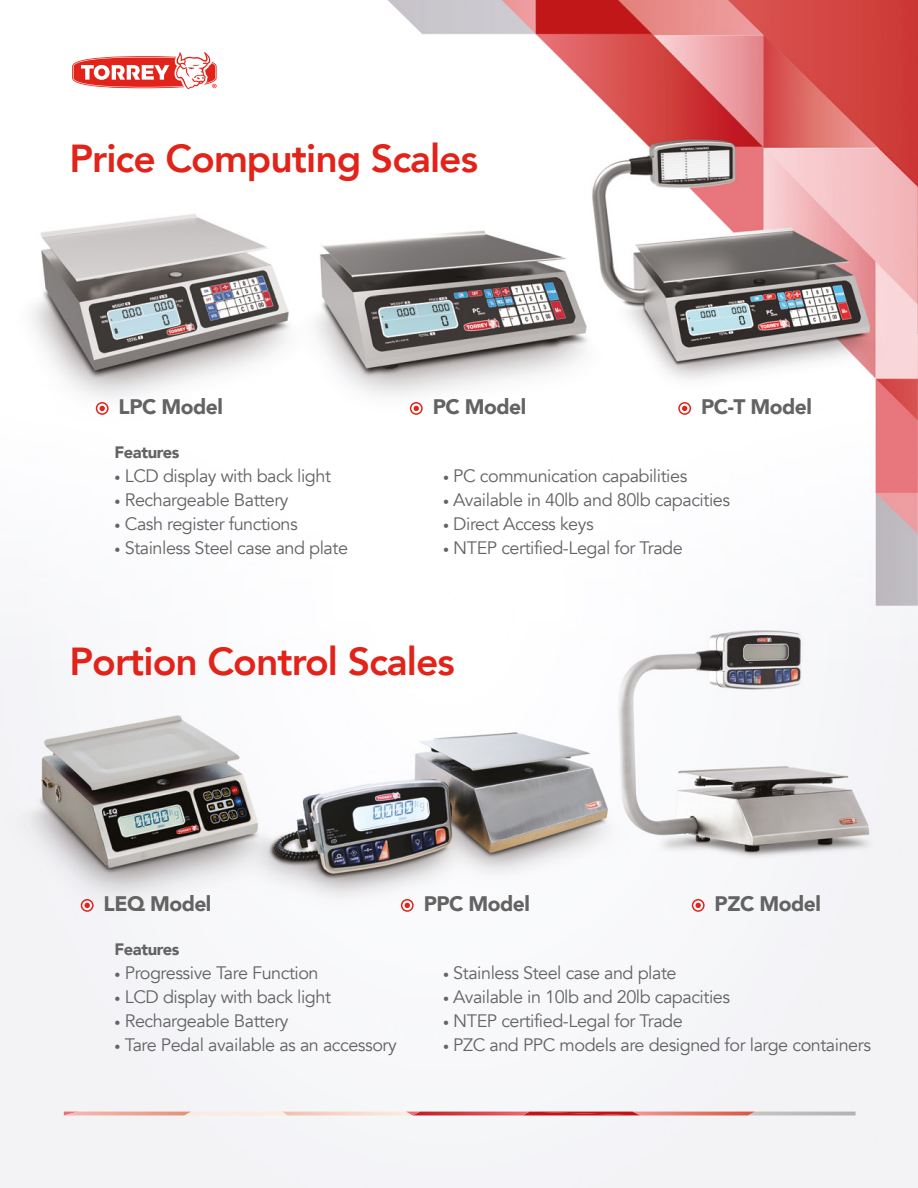
<style>
.page{position:relative;width:918px;height:1188px;background:#fff}
.page>*{position:absolute;margin:0;border:0;box-sizing:border-box;transform-origin:0 0}
.t1{font:800 39px "Avenir";letter-spacing:-.025em;color:#e2231a}
.t2{font:900 21px "Avenir";letter-spacing:-.025em;color:#646363}
.t3{font:18px "Avenir";letter-spacing:-.025em;color:#646363}
.t4{font:900 16.5px "Avenir";letter-spacing:-.025em;color:#646363}
.s1{font-size:12px}
</style>
<div class="page">
<img style="left:0;top:0;width:918px;height:1188px">
<svg style="left:72px;top:52px;width:145px;height:37px"></svg>
<svg style="left:96px;top:402px;width:13px;height:13px"></svg>
<svg style="left:410px;top:402px;width:13px;height:13px"></svg>
<svg style="left:678px;top:402px;width:13px;height:13px"></svg>
<svg style="left:81px;top:899px;width:13px;height:13px"></svg>
<svg style="left:401px;top:899px;width:13px;height:13px"></svg>
<svg style="left:692px;top:899px;width:13px;height:13px"></svg>
<img style="left:287px;top:1112px;width:119px;height:3px">
<img style="left:191px;top:1112px;width:96px;height:3px">
<svg style="left:755px;top:1112px;width:101px;height:3px"></svg>
<img style="left:640px;top:1112px;width:115px;height:3px">
<img style="left:64px;top:1112px;width:127px;height:3px">
<svg style="left:406px;top:1112px;width:234px;height:3px"></svg>
<h1 class="t1" style="left:69px;top:128px;width:410px">Price Computing Scales</h1>
<p class="t2" style="left:119px;top:389px;width:106px">LPC Model</p>
<p class="t2" style="left:433px;top:389px;width:95px">PC Model</p>
<p class="t2" style="left:701px;top:389px;width:112px">PC-T Model</p>
<p class="t4" style="left:115px;top:438px;width:66px">Features</p>
<p class="t3" style="left:115px;top:465px;width:218px"><span class="s1">•</span> LCD display with back light</p>
<p class="t3" style="left:115px;top:489px;width:176px"><span class="s1">•</span> Rechargeable Battery</p>
<p class="t3" style="left:115px;top:513px;width:185px"><span class="s1">•</span> Cash register functions</p>
<p class="t3" style="left:115px;top:537px;width:235px"><span class="s1">•</span> Stainless Steel case and plate</p>
<p class="t3" style="left:443px;top:465px;width:246px"><span class="s1">•</span> PC communication capabilities</p>
<p class="t3" style="left:443px;top:489px;width:289px"><span class="s1">•</span> Available in 40lb and 80lb capacities</p>
<p class="t3" style="left:443px;top:513px;width:152px"><span class="s1">•</span> Direct Access keys</p>
<p class="t3" style="left:443px;top:537px;width:241px"><span class="s1">•</span> NTEP certified-Legal for Trade</p>
<h1 class="t1" style="left:69px;top:631px;width:387px">Portion Control Scales</h1>
<p class="t2" style="left:104px;top:886px;width:109px">LEQ Model</p>
<p class="t2" style="left:424px;top:886px;width:108px">PPC Model</p>
<p class="t2" style="left:715px;top:886px;width:108px">PZC Model</p>
<p class="t4" style="left:115px;top:935px;width:66px">Features</p>
<p class="t3" style="left:115px;top:962px;width:206px"><span class="s1">•</span> Progressive Tare Function</p>
<p class="t3" style="left:115px;top:986px;width:218px"><span class="s1">•</span> LCD display with back light</p>
<p class="t3" style="left:115px;top:1010px;width:176px"><span class="s1">•</span> Rechargeable Battery</p>
<p class="t3" style="left:115px;top:1034px;width:284px"><span class="s1">•</span> Tare Pedal available as an accessory</p>
<p class="t3" style="left:443px;top:962px;width:235px"><span class="s1">•</span> Stainless Steel case and plate</p>
<p class="t3" style="left:443px;top:986px;width:289px"><span class="s1">•</span> Available in 10lb and 20lb capacities</p>
<p class="t3" style="left:443px;top:1010px;width:241px"><span class="s1">•</span> NTEP certified-Legal for Trade</p>
<p class="t3" style="left:443px;top:1034px;width:429px"><span class="s1">•</span> PZC and PPC models are designed for large containers</p>
</div>
